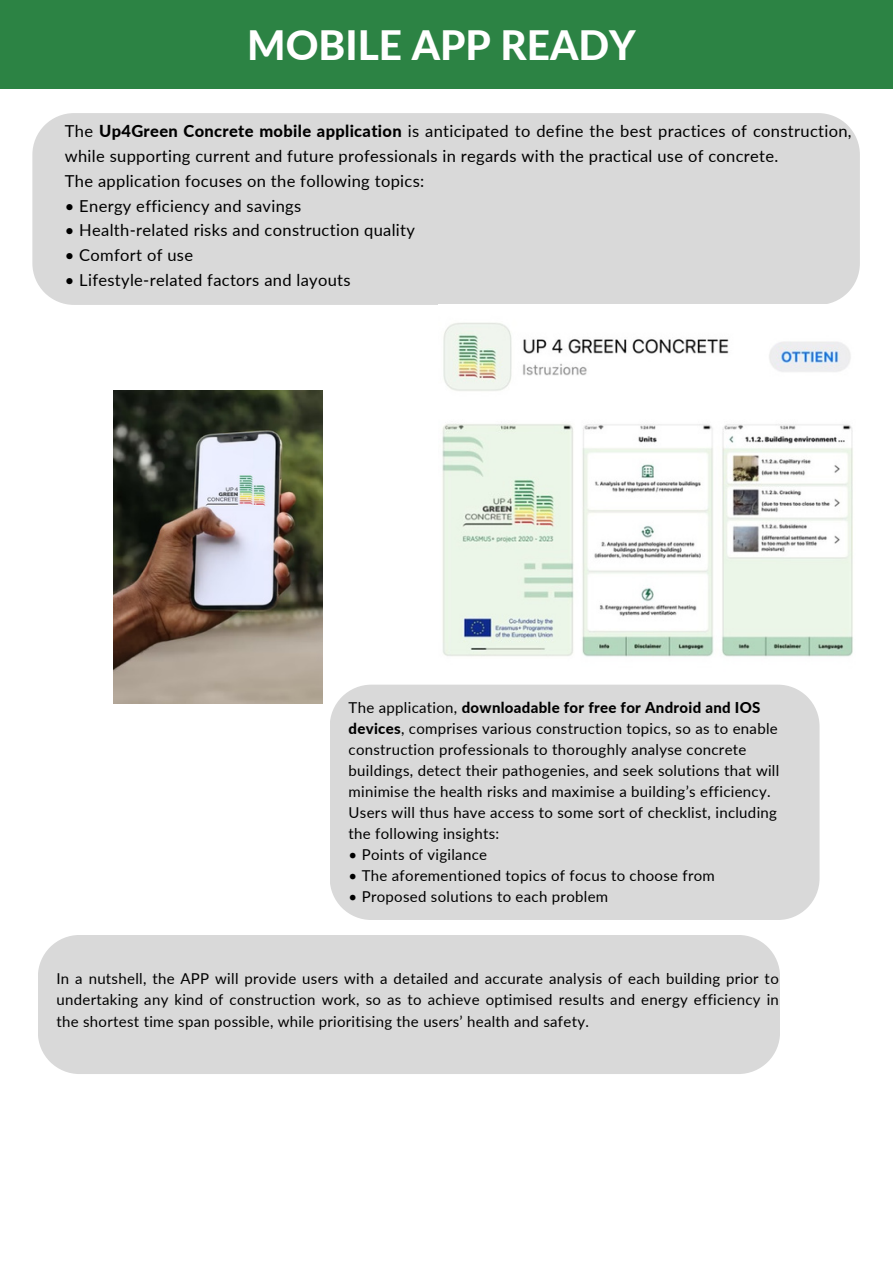
<style>
.page{position:relative;width:893px;height:1264px;background:#fff}
.page>*{position:absolute;margin:0;border:0;box-sizing:border-box;transform-origin:0 0}
.t1{font:800 40.5px "Lato";color:#fff}
.t2{font:16.5px/24.8px "Lato";letter-spacing:.02em;color:#000}
.t3{font:15px/21px "Lato";letter-spacing:.02em;color:#000}
.s1{font-weight:800}
</style>
<div class="page">
<div style="left:0;top:0;width:892px;height:89px;background:#2c8344"></div>
<img style="left:113px;top:390px;width:209px;height:314px">
<div style="left:32px;top:113px;width:827px;height:191px;background:#d9d9d9"></div>
<div style="left:38px;top:935px;width:741px;height:139px;background:#d9d9d9"></div>
<img style="left:442px;top:322px;width:411px;height:335px">
<div style="left:330px;top:684px;width:489px;height:236px;background:#d9d9d9"></div>
<p class="t1" style="left:247px;top:20px;width:390px">MOBILE APP READY</p>
<p class="t2" style="left:65px;top:119px;width:788px">The <span class="s1">Up4Green Concrete mobile application</span> is anticipated to define the best practices of construction, while supporting current and future professionals in regards with the practical use of concrete.</p>
<p class="t2" style="left:65px;top:168px;width:361px">The application focuses on the following topics:</p>
<p class="t2" style="left:65px;top:193px;width:238px">• Energy efficiency and savings</p>
<p class="t2" style="left:65px;top:218px;width:351px">• Health-related risks and construction quality</p>
<p class="t2" style="left:65px;top:242px;width:130px">• Comfort of use</p>
<p class="t2" style="left:65px;top:267px;width:287px">• Lifestyle-related factors and layouts</p>
<p class="t3" style="left:348px;top:696px;width:432px">The application, <span class="s1">downloadable for free for Android and IOS devices</span>, comprises various construction topics, so as to enable construction professionals to thoroughly analyse concrete buildings, detect their pathogenies, and seek solutions that will minimise the health risks and maximise a building’s efficiency.</p>
<p class="t3" style="left:348px;top:801px;width:430px">Users will thus have access to some sort of checklist, including the following insights:</p>
<p class="t3" style="left:348px;top:843px;width:140px">• Points of vigilance</p>
<p class="t3" style="left:348px;top:864px;width:368px">• The aforementioned topics of focus to choose from</p>
<p class="t3" style="left:348px;top:885px;width:261px">• Proposed solutions to each problem</p>
<p class="t3" style="left:56px;top:967px;width:724px;text-align:justify">In a nutshell, the APP will provide users with a detailed and accurate analysis of each building prior to undertaking any kind of construction work, so as to achieve optimised results and energy efficiency in the shortest time span possible, while prioritising the users’ health and safety.</p>
</div>
